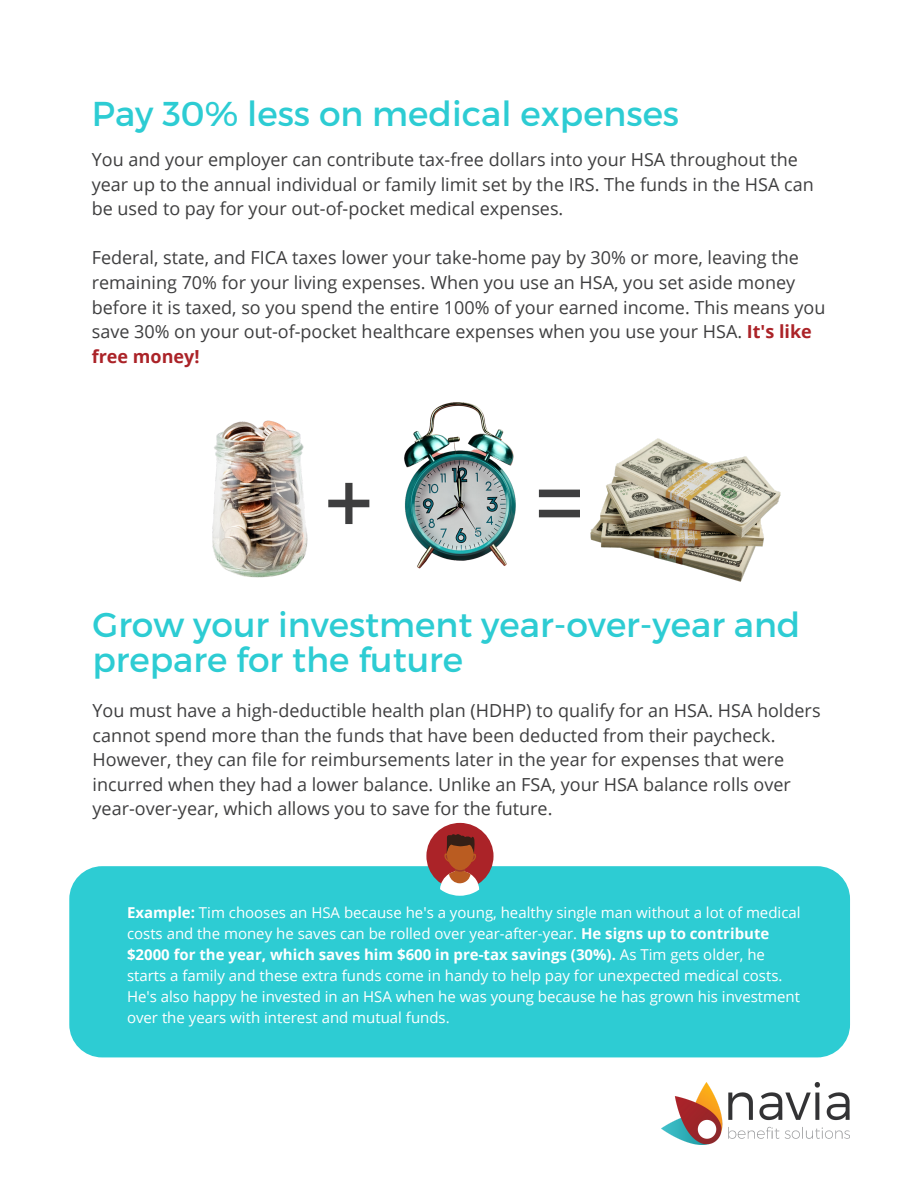
<style>
.page{position:relative;width:918px;height:1188px;background:#fff}
.page>*{position:absolute;margin:0;border:0;box-sizing:border-box;transform-origin:0 0}
.t1{font:96px "Montserrat";color:#3e3e3f}
.t2{font:34.5px/35.4px "Montserrat";color:#2dccd3}
.t3{font:18px/24.6px "Open Sans";color:#3e3e3f}
.t4{font:15px/20.9px "Open Sans";color:#fff}
.s1{font-weight:700;color:#ab2328}
.s2{font-weight:700}
</style>
<div class="page">
<img style="left:662px;top:1083px;width:188px;height:62px">
<div style="left:69px;top:866px;width:781px;height:191px;background:#2dccd3;border-radius:33px"></div>
<div style="left:426px;top:823px;width:68px;height:66px;background:#ab2328;border-radius:50%"></div>
<svg style="left:440px;top:834px;width:39px;height:62px"></svg>
<img style="left:590px;top:438px;width:190px;height:143px">
<img style="left:212px;top:402px;width:304px;height:176px">
<h2 class="t2" style="left:92px;top:95px;width:589px">Pay 30% less on medical expenses</h2>
<p class="t3" style="left:92px;top:147px;width:723px">You and your employer can contribute tax-free dollars into your HSA throughout the year up to the annual individual or family limit set by the IRS. The funds in the HSA can be used to pay for your out-of-pocket medical expenses.</p>
<p class="t3" style="left:92px;top:245px;width:735px">Federal, state, and FICA taxes lower your take-home pay by 30% or more, leaving the remaining 70% for your living expenses. When you use an HSA, you set aside money before it is taxed, so you spend the entire 100% of your earned income. This means you save 30% on your out-of-pocket healthcare expenses when you use your HSA. <span class="s1">It's like free money!</span></p>
<h1 class="t1" style="left:325px;top:438px;width:49px">+</h1>
<h1 class="t1" style="left:536px;top:438px;width:49px">=</h1>
<h2 class="t2" style="left:93px;top:605px;width:709px">Grow your investment year-over-year and prepare for the future</h2>
<p class="t3" style="left:93px;top:698px;width:730px">You must have a high-deductible health plan (HDHP) to qualify for an HSA. HSA holders cannot spend more than the funds that have been deducted from their paycheck.<br>However, they can file for reimbursements later in the year for expenses that were incurred when they had a lower balance. Unlike an FSA, your HSA balance rolls over year-over-year, which allows you to save for the future.</p>
<p class="t4" style="left:127px;top:902px;width:675px"><span class="s2">Example:</span> Tim chooses an HSA because he's a young, healthy single man without a lot of medical costs and the money he saves can be rolled over year-after-year. <span class="s2">He signs up to contribute $2000 for the year, which saves him $600 in pre-tax savings (30%).</span> As Tim gets older, he starts a family and these extra funds come in handy to help pay for unexpected medical costs.<br>He's also happy he invested in an HSA when he was young because he has grown his investment over the years with interest and mutual funds.</p>
</div>
